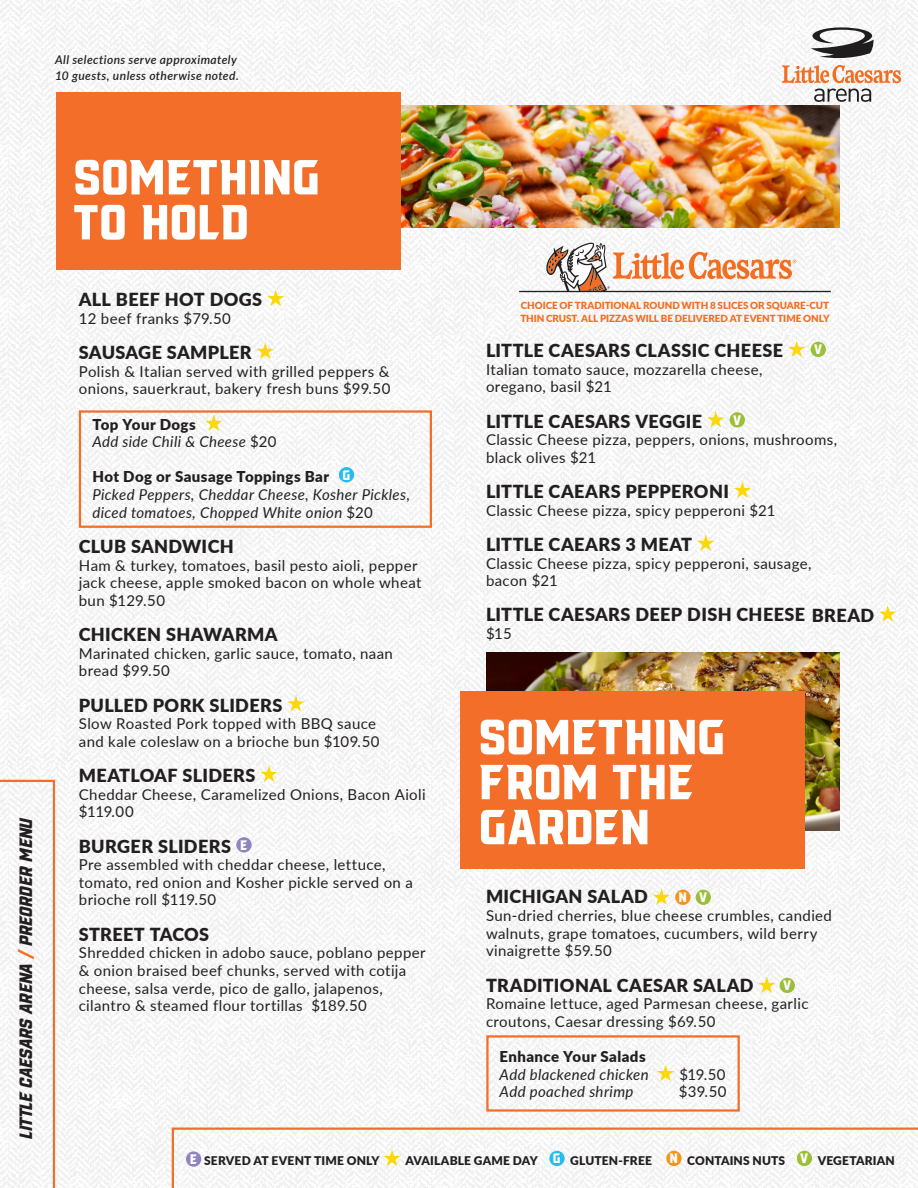
<style>
.page{position:relative;width:918px;height:1188px;background:#fff}
.page>*{position:absolute;margin:0;border:0;box-sizing:border-box;transform-origin:0 0}
.t1{font:54px/45px "VTF Redzone Classic";color:#fff}
.t2{font:italic 19.5px "VTF Redzone Classic";color:#231f20}
.t3{font:900 18px "Lato";letter-spacing:.02em;color:#231f20}
.t4{font:15px/17.7px "Lato";letter-spacing:.025em;color:#231f20}
.t5{font:italic 15px/17.7px "Lato";letter-spacing:.025em;color:#231f20}
.t6{font:900 15px "Lato";letter-spacing:.025em;color:#231f20}
.t7{font:15px "VTF Redzone Classic";color:#fff}
.t8{font:900 12px "Lato";letter-spacing:.015em;color:#231f20}
.t9{font:italic 600 12px "Lato";letter-spacing:.035em;color:#231f20}
.t10{font:900 9.9px/13.5px "Lato";letter-spacing:-.005em;color:#f36e21}
.s1{color:#f36e28}
.s2{font-style:normal}
.s3{font-family:"VTF Redzone Classic";font-weight:400;font-size:15px;color:#fff}
</style>
<div class="page">
<img style="left:0;top:0;width:918px;height:1188px">
<svg style="left:171px;top:1126px;width:747px;height:62px"></svg>
<div style="left:186px;top:1151px;width:15px;height:16px;background:#9183bd;border-radius:50%"></div>
<svg style="left:383px;top:1150px;width:18px;height:16px"></svg>
<div style="left:549px;top:1151px;width:16px;height:15px;background:#26bcee;border-radius:50%"></div>
<div style="left:666px;top:1151px;width:16px;height:15px;background:#f7931d;border-radius:50%"></div>
<div style="left:797px;top:1151px;width:15px;height:15px;background:#9cbf3b;border-radius:50%"></div>
<svg style="left:0;top:779px;width:56px;height:409px"></svg>
<svg style="left:814px;top:89px;width:57px;height:13px"></svg>
<svg style="left:782px;top:27px;width:119px;height:56px"></svg>
<img style="left:401px;top:106px;width:438px;height:121px">
<svg style="left:546px;top:243px;width:250px;height:48px"></svg>
<hr style="left:519px;top:291px;width:312px;height:1px;background:#231f20">
<img style="left:487px;top:653px;width:353px;height:178px">
<svg style="left:267px;top:290px;width:17px;height:16px"></svg>
<svg style="left:257px;top:343px;width:17px;height:16px"></svg>
<svg style="left:205px;top:415px;width:17px;height:16px"></svg>
<div style="left:339px;top:467px;width:15px;height:15px;background:#26bcee;border-radius:50%"></div>
<svg style="left:287px;top:695px;width:18px;height:17px"></svg>
<svg style="left:260px;top:766px;width:18px;height:16px"></svg>
<div style="left:236px;top:837px;width:16px;height:16px;background:#9183bd;border-radius:50%"></div>
<svg style="left:788px;top:341px;width:17px;height:16px"></svg>
<div style="left:811px;top:342px;width:15px;height:15px;background:#9cbf3b;border-radius:50%"></div>
<svg style="left:707px;top:411px;width:17px;height:17px"></svg>
<div style="left:730px;top:412px;width:15px;height:16px;background:#9cbf3b;border-radius:50%"></div>
<svg style="left:734px;top:482px;width:17px;height:16px"></svg>
<svg style="left:697px;top:534px;width:17px;height:17px"></svg>
<svg style="left:653px;top:888px;width:17px;height:17px"></svg>
<div style="left:675px;top:890px;width:16px;height:15px;background:#f7931d;border-radius:50%"></div>
<div style="left:696px;top:890px;width:15px;height:15px;background:#9cbf3b;border-radius:50%"></div>
<svg style="left:758px;top:977px;width:17px;height:16px"></svg>
<div style="left:780px;top:978px;width:15px;height:15px;background:#9cbf3b;border-radius:50%"></div>
<svg style="left:657px;top:1065px;width:17px;height:16px"></svg>
<div style="left:79px;top:410px;width:353px;height:118px;border:2px solid #f36e28"></div>
<div style="left:486px;top:1035px;width:254px;height:77px;border:2px solid #f36e28"></div>
<div style="left:57px;top:93px;width:344px;height:177px;background:#f36e28"></div>
<svg style="left:879px;top:605px;width:17px;height:17px"></svg>
<div style="left:460px;top:691px;width:345px;height:177px;background:#f36e28"></div>
<p class="t9" style="left:55px;top:51px;width:183px">All selections serve approximately</p>
<p class="t9" style="left:55px;top:67px;width:185px">10 guests, unless otherwise noted.</p>
<h2 class="t2" style="left:16px;top:1139px;width:323px;rotate:-90deg">LITTLE CAESARS ARENA <span class="s1">/</span> PREORDER MENU</h2>
<p class="t1" style="left:73px;top:155px;width:248px">SOMETHING<br>TO HOLD</p>
<p class="t3" style="left:79px;top:286px;width:185px">ALL BEEF HOT DOGS</p>
<p class="t4" style="left:79px;top:309px;width:154px">12 beef franks $79.50</p>
<p class="t3" style="left:79px;top:339px;width:174px">SAUSAGE SAMPLER</p>
<p class="t4" style="left:79px;top:362px;width:313px">Polish &amp; Italian served with grilled peppers &amp; onions, sauerkraut, bakery fresh buns $99.50</p>
<p class="t6" style="left:92px;top:413px;width:105px">Top Your Dogs</p>
<p class="t5" style="left:92px;top:432px;width:186px">Add side Chili &amp; Cheese <span class="s2">$20</span></p>
<p class="t6" style="left:92px;top:466px;width:238px">Hot Dog or Sausage Toppings Bar</p>
<p class="t7" style="left:342px;top:467px;width:9px">G</p>
<p class="t5" style="left:92px;top:485px;width:319px">Picked Peppers, Cheddar Cheese, Kosher Pickles, diced tomatoes, Chopped White onion <span class="s2">$20</span></p>
<p class="t3" style="left:79px;top:533px;width:156px">CLUB SANDWICH</p>
<p class="t4" style="left:79px;top:556px;width:344px">Ham &amp; turkey, tomatoes, basil pesto aioli, pepper jack cheese, apple smoked bacon on whole wheat bun $129.50</p>
<p class="t3" style="left:79px;top:621px;width:200px">CHICKEN SHAWARMA</p>
<p class="t4" style="left:79px;top:644px;width:316px">Marinated chicken, garlic sauce, tomato, naan bread $99.50</p>
<p class="t3" style="left:79px;top:691px;width:205px">PULLED PORK SLIDERS</p>
<p class="t4" style="left:79px;top:714px;width:302px">Slow Roasted Pork topped with BBQ sauce and kale coleslaw on a brioche bun $109.50</p>
<p class="t3" style="left:79px;top:762px;width:178px">MEATLOAF SLIDERS</p>
<p class="t4" style="left:79px;top:785px;width:348px">Cheddar Cheese, Caramelized Onions, Bacon Aioli $119.00</p>
<p class="t3" style="left:79px;top:832px;width:154px">BURGER SLIDERS</p>
<p class="t7" style="left:240px;top:837px;width:9px">E</p>
<p class="t4" style="left:79px;top:855px;width:336px">Pre assembled with cheddar cheese, lettuce, tomato, red onion and Kosher pickle served on a brioche roll $119.50</p>
<p class="t3" style="left:79px;top:921px;width:132px">STREET TACOS</p>
<p class="t4" style="left:79px;top:943px;width:348px">Shredded chicken in adobo sauce, poblano pepper &amp; onion braised beef chunks, served with cotija cheese, salsa verde, pico de gallo, jalapenos, cilantro &amp; steamed flour tortillas $189.50</p>
<p class="t10" style="left:520px;top:298px;width:311px">CHOICE OF TRADITIONAL ROUND WITH 8 SLICES OR SQUARE-CUT<br>THIN CRUST. ALL PIZZAS WILL BE DELIVERED AT EVENT TIME ONLY</p>
<p class="t3" style="left:486px;top:337px;width:299px">LITTLE CAESARS CLASSIC CHEESE</p>
<p class="t7" style="left:814px;top:342px;width:10px">V</p>
<p class="t4" style="left:486px;top:360px;width:278px">Italian tomato sauce, mozzarella cheese, oregano, basil $21</p>
<p class="t3" style="left:486px;top:407px;width:218px">LITTLE CAESARS VEGGIE</p>
<p class="t7" style="left:733px;top:413px;width:10px">V</p>
<p class="t4" style="left:486px;top:430px;width:353px">Classic Cheese pizza, peppers, onions, mushrooms, black olives $21</p>
<p class="t3" style="left:486px;top:478px;width:244px">LITTLE CAEARS PEPPERONI</p>
<p class="t4" style="left:486px;top:501px;width:291px">Classic Cheese pizza, spicy pepperoni $21</p>
<p class="t3" style="left:486px;top:531px;width:208px">LITTLE CAEARS 3 MEAT</p>
<p class="t4" style="left:486px;top:554px;width:327px">Classic Cheese pizza, spicy pepperoni, sausage, bacon $21</p>
<p class="t3" style="left:486px;top:601px;width:390px">LITTLE CAESARS DEEP DISH CHEESE BREAD</p>
<p class="t4" style="left:486px;top:624px;width:27px">$15</p>
<p class="t1" style="left:479px;top:715px;width:248px">SOMETHING<br>FROM THE<br>GARDEN</p>
<p class="t3" style="left:486px;top:883px;width:163px">MICHIGAN SALAD</p>
<p class="t7" style="left:678px;top:890px;width:10px">N</p>
<p class="t7" style="left:699px;top:890px;width:10px">V</p>
<p class="t4" style="left:486px;top:906px;width:348px">Sun-dried cherries, blue cheese crumbles, candied walnuts, grape tomatoes, cucumbers, wild berry vinaigrette $59.50</p>
<p class="t3" style="left:486px;top:971px;width:269px">TRADITIONAL CAESAR SALAD</p>
<p class="t7" style="left:783px;top:978px;width:10px">V</p>
<p class="t4" style="left:486px;top:994px;width:324px">Romaine lettuce, aged Parmesan cheese, garlic croutons, Caesar dressing $69.50</p>
<p class="t6" style="left:500px;top:1045px;width:148px">Enhance Your Salads</p>
<p class="t5" style="left:500px;top:1065px;width:151px">Add blackened chicken</p>
<p class="t4" style="left:679px;top:1065px;width:48px">$19.50</p>
<p class="t5" style="left:500px;top:1082px;width:135px">Add poached shrimp</p>
<p class="t4" style="left:679px;top:1082px;width:49px">$39.50</p>
<p class="t8" style="left:190px;top:1151px;width:191px"><span class="s3">E</span> SERVED AT EVENT TIME ONLY</p>
<p class="t8" style="left:405px;top:1151px;width:491px">AVAILABLE GAME DAY <span class="s3">G</span> GLUTEN-FREE <span class="s3">N</span> CONTAINS NUTS <span class="s3">V</span> VEGETARIAN</p>
</div>
